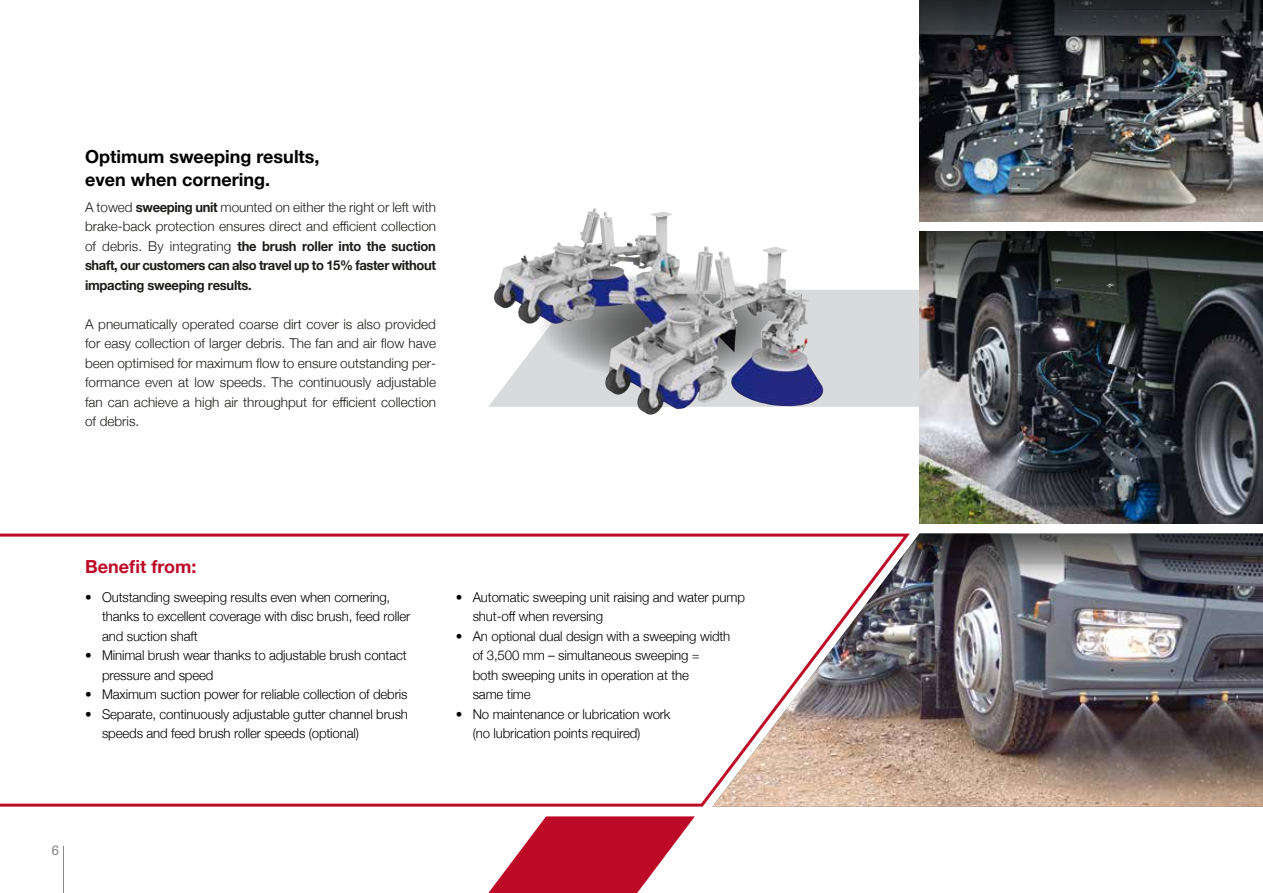
<style>
.page{position:relative;width:1263px;height:893px;background:#fff}
.page>*{position:absolute;margin:0;border:0;box-sizing:border-box;transform-origin:0 0}
.t1{font:700 18px/22.5px "Helvetica Neue";color:#000}
.t2{font:700 18px "Helvetica Neue";color:#bd0a26}
.t3{font:300 13.5px/19.5px "Helvetica Neue";letter-spacing:-.01em;color:#000}
.t4{font:300 13.5px/19.5px "Helvetica Neue";color:#1c1c1a;text-align:justify}
.t5{font:13.5px "Univers LT Pro 55 Roman";color:#87888a}
.s1{font-weight:700}
</style>
<div class="page">
<hr style="left:63px;top:846px;width:1px;height:47px;background:#87888a">
<svg style="left:488px;top:290px;width:431px;height:117px;background:#c9cbd4"></svg>
<svg style="left:515px;top:249px;width:305px;height:155px;background:#a1a2aa"></svg>
<img style="left:557px;top:208px;width:37px;height:39px">
<svg style="left:0;top:533px;width:910px;height:274px"></svg>
<svg style="left:488px;top:816px;width:207px;height:77px"></svg>
<img style="left:919px;top:317px;width:344px;height:207px">
<img style="left:919px;top:73px;width:344px;height:149px">
<img style="left:712px;top:534px;width:551px;height:273px">
<svg style="left:875px;top:534px;width:388px;height:58px;background:#605e65"></svg>
<svg style="left:919px;top:231px;width:344px;height:86px;background:#303434"></svg>
<svg style="left:919px;top:0;width:344px;height:73px;background:#2e3033"></svg>
<h1 class="t1" style="left:85px;top:146px;width:236px">Optimum sweeping results, even when cornering.</h1>
<p class="t4" style="left:85px;top:196px;width:353px">A towed <span class="s1">sweeping unit</span> mounted on either the right or left with brake-back protection ensures direct and efficient collection of debris. By integrating <span class="s1">the brush roller into the suction shaft, our customers can also travel up to 15% faster without impacting sweeping results.</span></p>
<p class="t4" style="left:85px;top:313px;width:353px">A pneumatically operated coarse dirt cover is also provided for easy collection of larger debris. The fan and air flow have been optimised for maximum flow to ensure outstanding per&shy;formance even at low speeds. The continuously adjustable fan can achieve a high air throughput for efficient collection of debris.</p>
<h1 class="t2" style="left:85px;top:552px;width:113px">Benefit from:</h1>
<p class="t3" style="left:102px;top:586px;width:310px;text-indent:-17px">• Outstanding sweeping results even when cornering, thanks to excellent coverage with disc brush, feed roller and suction shaft</p>
<p class="t3" style="left:102px;top:645px;width:306px;text-indent:-17px">• Minimal brush wear thanks to adjustable brush contact pressure and speed</p>
<p class="t3" style="left:85px;top:684px;width:324px">• Maximum suction power for reliable collection of debris</p>
<p class="t3" style="left:102px;top:703px;width:307px;text-indent:-17px">• Separate, continuously adjustable gutter channel brush speeds and feed brush roller speeds (optional)</p>
<p class="t5" style="left:51px;top:842px;width:9px">6</p>
<p class="t3" style="left:473px;top:586px;width:274px;text-indent:-17px">• Automatic sweeping unit raising and water pump shut-off when reversing</p>
<p class="t3" style="left:473px;top:625px;width:259px;text-indent:-17px">• An optional dual design with a sweeping width of 3,500 mm – simultaneous sweeping =<br>both sweeping units in operation at the<br>same time</p>
<p class="t3" style="left:473px;top:703px;width:199px;text-indent:-17px">• No maintenance or lubrication work (no lubrication points required)</p>
</div>
